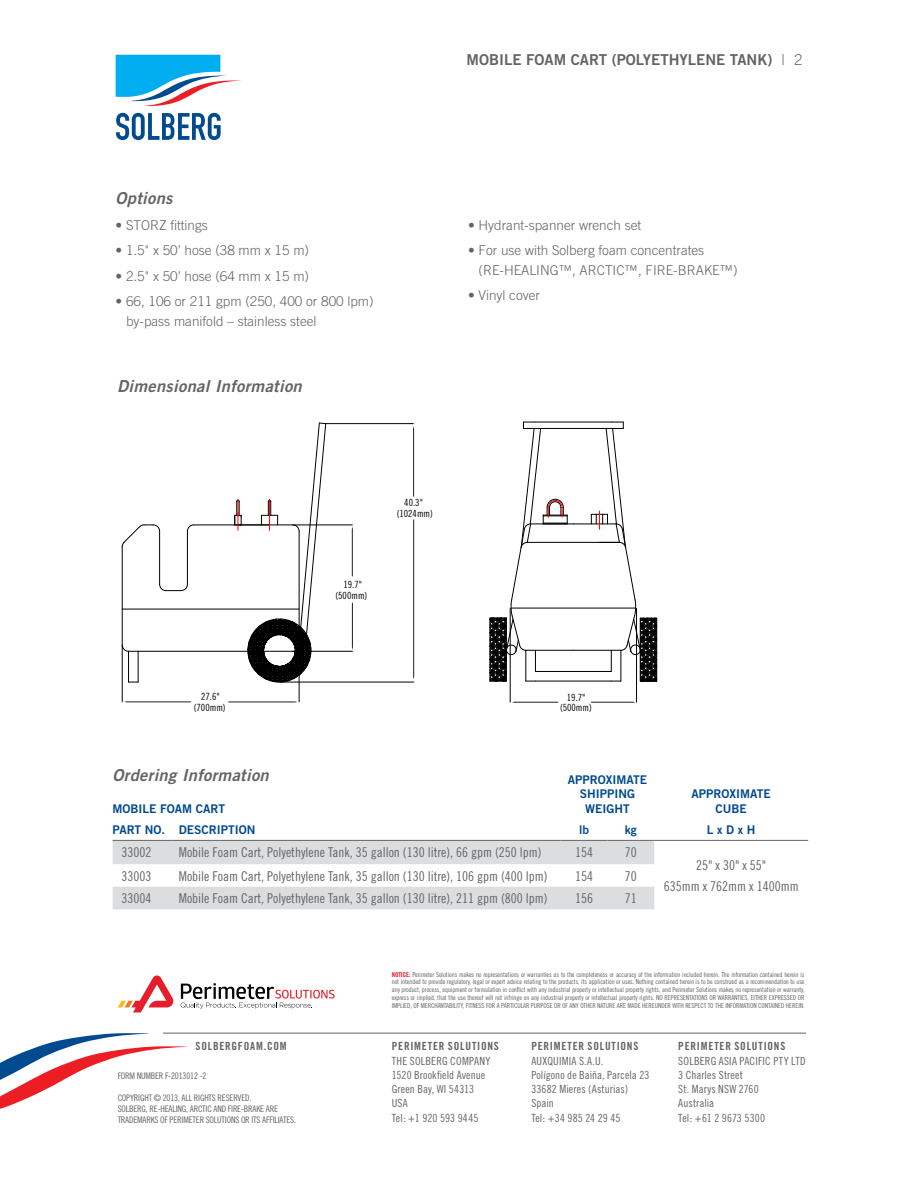
<style>
.page{position:relative;width:918px;height:1188px;background:#fff}
.page>*{position:absolute;margin:0;border:0;box-sizing:border-box;transform-origin:0 0}
.t1{font:italic 16.5px "Trade Gothic Bold Two";letter-spacing:.02em;color:#636466}
.t2{font:15px "Trade Gothic Bold Two";color:#636466}
.t3{font:13.5px/21px "Trade Gothic Cond Eighteen";color:#636466;text-align:center}
.t4{font:300 13.5px/19.5px "Trade Gothic";color:#636466}
.t5{font:12px/14.4px "Trade Gothic Bold Two";color:#004a8f;text-align:center}
.t6{font:11.25px/14.2px "Trade Gothic Cond Eighteen";letter-spacing:.01em;color:#636466}
.t7{font:11.25px "Trade Gothic Bold Cond Twenty";letter-spacing:.07em;color:#636466}
.t8{font:9.9px/10.8px "Trade Gothic Cond Eighteen";color:#000;text-align:center}
.t9{font:9px/10.8px "Trade Gothic Cond Eighteen";letter-spacing:-.02em;color:#636466}
.t10{font:6.75px/7.9px "Trade Gothic Cond Eighteen";letter-spacing:-.01em;color:#636466;text-align:justify}
.s1{font-family:"Trade Gothic";font-weight:300}
.s2{font-family:"Trade Gothic Bold Cond Twenty";color:#e61e2c}
</style>
<div class="page">
<svg style="left:116px;top:113px;width:105px;height:27px"></svg>
<svg style="left:116px;top:55px;width:125px;height:51px"></svg>
<svg style="left:113px;top:840px;width:541px;height:69px"></svg>
<hr style="left:113px;top:840px;width:60px;height:1px;background:#636466">
<hr style="left:173px;top:840px;width:388px;height:1px;background:#636466">
<hr style="left:561px;top:840px;width:46px;height:1px;background:#636466">
<hr style="left:608px;top:840px;width:46px;height:1px;background:#636466">
<hr style="left:654px;top:840px;width:154px;height:1px;background:#636466">
<hr style="left:194px;top:525px;width:99px;height:1px;background:#000">
<hr style="left:129px;top:651px;width:164px;height:1px;background:#000">
<hr style="left:122px;top:609px;width:177px;height:1px;background:#000">
<hr style="left:122px;top:547px;width:1px;height:98px;background:#000">
<svg style="left:122px;top:644px;width:7px;height:8px"></svg>
<hr style="left:159px;top:531px;width:1px;height:53px;background:#000">
<svg style="left:122px;top:524px;width:38px;height:23px"></svg>
<svg style="left:159px;top:584px;width:29px;height:7px"></svg>
<hr style="left:187px;top:531px;width:1px;height:53px;background:#000">
<svg style="left:187px;top:524px;width:7px;height:8px"></svg>
<hr style="left:122px;top:645px;width:1px;height:57px;background:#000">
<hr style="left:299px;top:645px;width:1px;height:57px;background:#000">
<hr style="left:293px;top:651px;width:59px;height:1px;background:#000">
<hr style="left:293px;top:525px;width:59px;height:1px;background:#000">
<hr style="left:138px;top:651px;width:1px;height:31px;background:#000">
<hr style="left:128px;top:651px;width:1px;height:31px;background:#000">
<hr style="left:326px;top:423px;width:87px;height:1px;background:#000">
<hr style="left:280px;top:682px;width:134px;height:1px;background:#000">
<hr style="left:510px;top:608px;width:1px;height:94px;background:#000">
<hr style="left:636px;top:608px;width:1px;height:94px;background:#000">
<hr style="left:229px;top:702px;width:66px;height:1px;background:#231f20">
<hr style="left:127px;top:702px;width:64px;height:1px;background:#231f20">
<hr style="left:591px;top:702px;width:42px;height:1px;background:#231f20">
<hr style="left:514px;top:702px;width:44px;height:1px;background:#231f20">
<hr style="left:352px;top:529px;width:1px;height:47px;background:#231f20">
<hr style="left:352px;top:603px;width:1px;height:44px;background:#231f20">
<hr style="left:413px;top:429px;width:1px;height:67px;background:#231f20">
<hr style="left:413px;top:520px;width:1px;height:157px;background:#231f20">
<svg style="left:234px;top:499px;width:8px;height:31px"></svg>
<svg style="left:248px;top:422px;width:78px;height:260px"></svg>
<svg style="left:490px;top:422px;width:167px;height:260px"></svg>
<svg style="left:0;top:1033px;width:187px;height:76px"></svg>
<hr style="left:163px;top:1033px;width:643px;height:1px;background:#636466">
<svg style="left:181px;top:983px;width:154px;height:26px"></svg>
<svg style="left:118px;top:975px;width:56px;height:37px"></svg>
<h2 class="t2" style="left:467px;top:51px;width:337px">MOBILE FOAM CART (POLYETHYLENE TANK) <span class="s1">| 2</span></h2>
<h1 class="t1" style="left:116px;top:188px;width:58px">Options</h1>
<h3 class="t4" style="left:116px;top:215px;width:94px">• STORZ fittings</h3>
<h3 class="t4" style="left:116px;top:240px;width:195px">• 1.5" x 50’ hose (38 mm x 15 m)</h3>
<h3 class="t4" style="left:116px;top:266px;width:195px">• 2.5" x 50’ hose (64 mm x 15 m)</h3>
<h3 class="t4" style="left:126px;top:291px;width:249px;text-indent:-11px">• 66, 106 or 211 gpm (250, 400 or 800 lpm) by-pass manifold – stainless steel</h3>
<h1 class="t1" style="left:117px;top:376px;width:186px">Dimensional Information</h1>
<h3 class="t4" style="left:468px;top:215px;width:175px">• Hydrant-spanner wrench set</h3>
<h3 class="t4" style="left:479px;top:241px;width:261px;text-indent:-11px">• For use with Solberg foam concentrates (RE-HEALING™, ARCTIC™, FIRE-BRAKE™)</h3>
<h3 class="t4" style="left:468px;top:286px;width:73px">• Vinyl cover</h3>
<h3 class="t8" style="left:194px;top:692px;width:33px;line-height:10.1px">27.6" (700mm)</h3>
<h3 class="t8" style="left:336px;top:579px;width:33px">19.7" (500mm)</h3>
<h3 class="t8" style="left:397px;top:497px;width:38px;line-height:10.4px">40.3" (1024mm)</h3>
<h3 class="t8" style="left:560px;top:692px;width:33px">19.7" (500mm)</h3>
<h1 class="t1" style="left:113px;top:765px;width:158px">Ordering Information</h1>
<h3 class="t5" style="left:568px;top:772px;width:81px">APPROXIMATE<br>SHIPPING<br>WEIGHT</h3>
<h3 class="t5" style="left:692px;top:787px;width:81px">APPROXIMATE</h3>
<h3 class="t5" style="left:113px;top:801px;width:114px">MOBILE FOAM CART</h3>
<h3 class="t5" style="left:716px;top:801px;width:33px">CUBE</h3>
<h3 class="t5" style="left:113px;top:823px;width:144px">PART NO. DESCRIPTION</h3>
<h3 class="t5" style="left:579px;top:823px;width:12px">lb</h3>
<h3 class="t5" style="left:625px;top:823px;width:13px">kg</h3>
<h3 class="t5" style="left:707px;top:823px;width:50px">L x D x H</h3>
<h3 class="t3" style="left:122px;top:842px;width:31px">33002</h3>
<h3 class="t3" style="left:179px;top:842px;width:364px">Mobile Foam Cart, Polyethylene Tank, 35 gallon (130 litre), 66 gpm (250 lpm)</h3>
<h3 class="t3" style="left:575px;top:842px;width:19px">154</h3>
<h3 class="t3" style="left:625px;top:842px;width:13px">70</h3>
<h3 class="t3" style="left:664px;top:854px;width:136px">25" x 30" x 55"<br>635mm x 762mm x 1400mm</h3>
<h3 class="t3" style="left:122px;top:865px;width:31px">33003</h3>
<h3 class="t3" style="left:179px;top:865px;width:370px">Mobile Foam Cart, Polyethylene Tank, 35 gallon (130 litre), 106 gpm (400 lpm)</h3>
<h3 class="t3" style="left:575px;top:865px;width:19px">154</h3>
<h3 class="t3" style="left:625px;top:865px;width:13px">70</h3>
<h3 class="t3" style="left:122px;top:888px;width:31px">33004</h3>
<h3 class="t3" style="left:179px;top:888px;width:370px">Mobile Foam Cart, Polyethylene Tank, 35 gallon (130 litre), 211 gpm (800 lpm)</h3>
<h3 class="t3" style="left:575px;top:888px;width:19px">156</h3>
<h3 class="t3" style="left:625px;top:888px;width:13px">71</h3>
<p class="t10" style="left:392px;top:970px;width:414px"><span class="s2">NOTICE:</span> Perimeter Solutions makes no representations or warranties as to the completeness or accuracy of the information included herein. The information contained herein is not intended to provide regulatory, legal or expert advice relating to the products, its application or uses. Nothing contained herein is to be construed as a recommendation to use any product, process, equipment or formulation in conflict with any industrial property or intellectual property rights, and Perimeter Solutions makes no representation or warranty, express or implied, that the use thereof will not infringe on any industrial property or intellectual property rights. NO REPRESENTATIONS OR WARRANTIES, EITHER EXPRESSED OR IMPLIED, OF MERCHANTABILITY, FITNESS FOR A PARTICULAR PURPOSE OR OF ANY OTHER NATURE ARE MADE HEREUNDER WITH RESPECT TO THE INFORMATION CONTAINED HEREIN.</p>
<h3 class="t7" style="left:196px;top:1039px;width:92px">SOLBERGFOAM.COM</h3>
<h3 class="t7" style="left:531px;top:1039px;width:109px">PERIMETER SOLUTIONS</h3>
<h3 class="t6" style="left:531px;top:1053px;width:120px">AUXQUIMIA S.A.U.<br>Polígono de Baiña, Parcela 23<br>33682 Mieres (Asturias)<br>Spain<br>Tel: +34 985 24 29 45</h3>
<h3 class="t7" style="left:392px;top:1040px;width:109px">PERIMETER SOLUTIONS</h3>
<h3 class="t6" style="left:392px;top:1053px;width:100px">THE SOLBERG COMPANY<br>1520 Brookfield Avenue<br>Green Bay, WI 54313<br>USA<br>Tel: +1 920 593 9445</h3>
<h3 class="t9" style="left:118px;top:1071px;width:90px">FORM NUMBER F-2013012 -2</h3>
<h3 class="t9" style="left:118px;top:1092px;width:180px">COPYRIGHT © 2013. ALL RIGHTS RESERVED.<br>SOLBERG, RE-HEALING, ARCTIC AND FIRE-BRAKE ARE<br>TRADEMARKS OF PERIMETER SOLUTIONS OR ITS AFFILIATES.</h3>
<h3 class="t7" style="left:678px;top:1040px;width:109px">PERIMETER SOLUTIONS</h3>
<h3 class="t6" style="left:678px;top:1053px;width:129px">SOLBERG ASIA PACIFIC PTY LTD<br>3 Charles Street<br>St. Marys NSW 2760<br>Australia<br>Tel: +61 2 9673 5300</h3>
</div>
